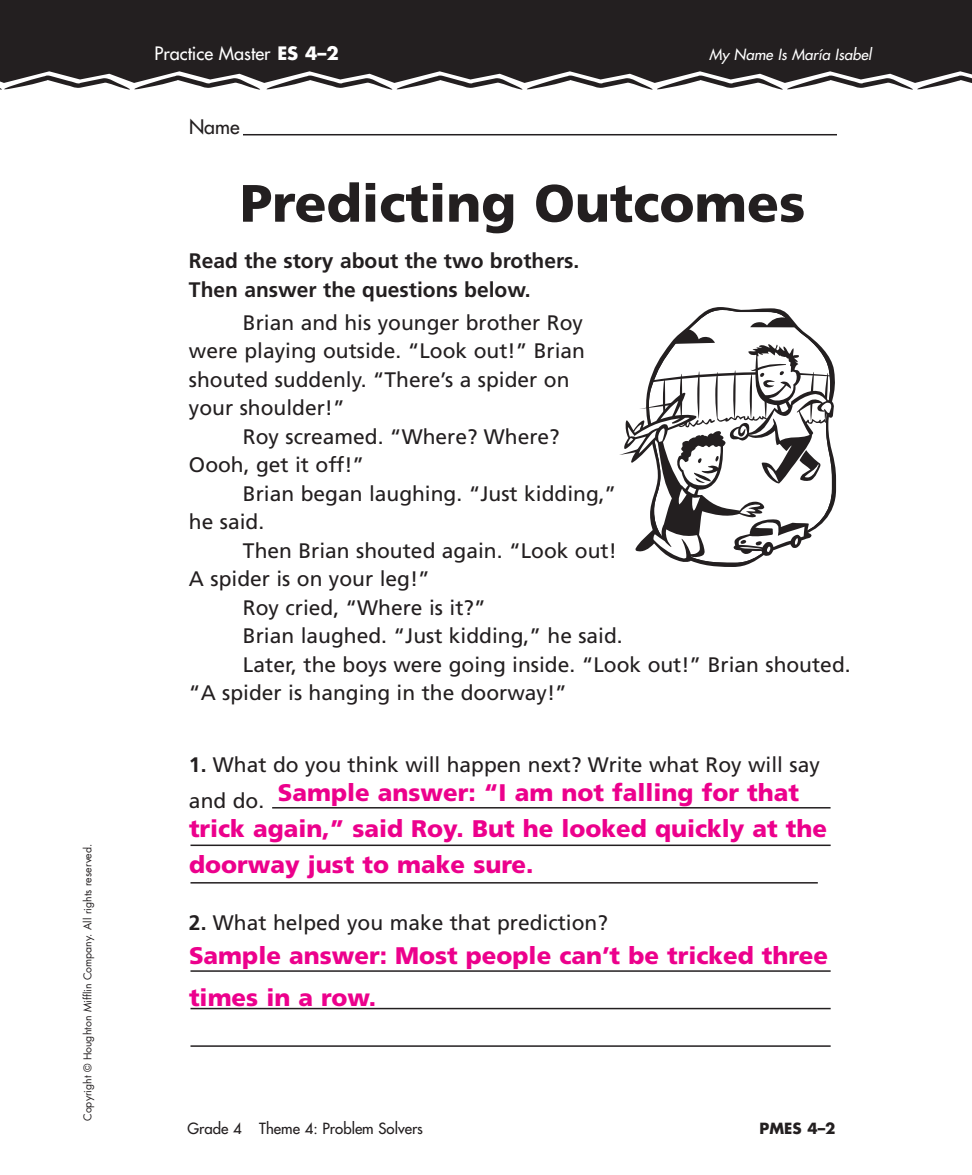
<style>
.page{position:relative;width:972px;height:1175px;background:#fff}
.page>*{position:absolute;margin:0;border:0;box-sizing:border-box;transform-origin:0 0}
.t1{font:900 52.5px "Frutiger";color:#231f20}
.t2{font:900 24px/36px "Frutiger";color:#ec008c}
.t3{font:21px/28.5px "Frutiger";color:#231f20}
.t4{font:700 21px/28.5px "Frutiger";color:#231f20}
.t5{font:19.5px "Futura";color:#231f20}
.t6{font:18px "Futura";color:#fff}
.t7{font:15px "Futura";color:#231f20}
.t8{font:italic 15px "Futura";color:#fff}
.t9{font:700 15px "Futura";color:#231f20}
.t10{font:10.5px "Futura";color:#231f20}
.s1{font-weight:700}
</style>
<div class="page">
<hr style="left:190px;top:1045px;width:641px;height:1px;background:#231f20">
<hr style="left:190px;top:1007px;width:641px;height:2px;background:#231f20">
<hr style="left:190px;top:970px;width:641px;height:1px;background:#231f20">
<hr style="left:190px;top:882px;width:628px;height:1px;background:#231f20">
<hr style="left:190px;top:844px;width:641px;height:2px;background:#231f20">
<hr style="left:272px;top:807px;width:559px;height:1px;background:#231f20">
<svg style="left:0;top:83px;width:950px;height:7px"></svg>
<div style="left:0;top:0;width:972px;height:83px;background:#231f20"></div>
<svg style="left:697px;top:307px;width:140px;height:260px"></svg>
<svg style="left:697px;top:309px;width:136px;height:8px"></svg>
<svg style="left:619px;top:317px;width:217px;height:246px"></svg>
<hr style="left:243px;top:134px;width:594px;height:1px;background:#231f20">
<p class="t10" style="left:83px;top:1120px;width:278px;rotate:-90deg">Copyright © Houghton Mifflin Company. All rights reserved.</p>
<p class="t6" style="left:154px;top:45px;width:186px">Practice Master <span class="s1">ES 4–2</span></p>
<p class="t8" style="left:709px;top:47px;width:167px">My Name Is María Isabel</p>
<p class="t5" style="left:189px;top:117px;width:52px">Name</p>
<h1 class="t1" style="left:240px;top:182px;width:567px">Predicting Outcomes</h1>
<p class="t4" style="left:189px;top:248px;width:392px">Read the story about the two brothers.<br>Then answer the questions below.</p>
<p class="t3" style="left:189px;top:310px;width:398px;text-indent:54px">Brian and his younger brother Roy were playing outside. “Look out!” Brian shouted suddenly. “There’s a spider on your shoulder!”</p>
<p class="t3" style="left:189px;top:424px;width:372px;text-indent:54px">Roy screamed. “Where? Where?<br>Oooh, get it off!”</p>
<p class="t3" style="left:189px;top:481px;width:429px;text-indent:54px">Brian began laughing. “Just kidding,” he said.</p>
<p class="t3" style="left:243px;top:538px;width:375px">Then Brian shouted again. “Look out!</p>
<p class="t3" style="left:189px;top:566px;width:242px">A spider is on your leg!”</p>
<p class="t3" style="left:243px;top:595px;width:244px">Roy cried, “Where is it?”</p>
<p class="t3" style="left:243px;top:623px;width:381px">Brian laughed. “Just kidding,” he said.</p>
<p class="t3" style="left:243px;top:652px;width:609px">Later, the boys were going inside. “Look out!” Brian shouted.</p>
<p class="t3" style="left:189px;top:680px;width:379px">“A spider is hanging in the doorway!”</p>
<p class="t3" style="left:189px;top:748px;width:632px;line-height:36px"><span class="s1">1.</span> What do you think will happen next? Write what Roy will say and do.</p>
<p class="t2" style="left:189px;top:776px;width:640px;text-indent:89px">Sample answer: “I am not falling for that trick again,” said Roy. But he looked quickly at the doorway just to make sure.</p>
<p class="t3" style="left:189px;top:910px;width:420px"><span class="s1">2.</span> What helped you make that prediction?</p>
<p class="t2" style="left:189px;top:936px;width:641px;line-height:42px">Sample answer: Most people can’t be tricked three times in a row.</p>
<p class="t7" style="left:188px;top:1120px;width:237px">Grade 4 Theme 4: Problem Solvers</p>
<p class="t9" style="left:760px;top:1121px;width:77px">PMES 4–2</p>
</div>
